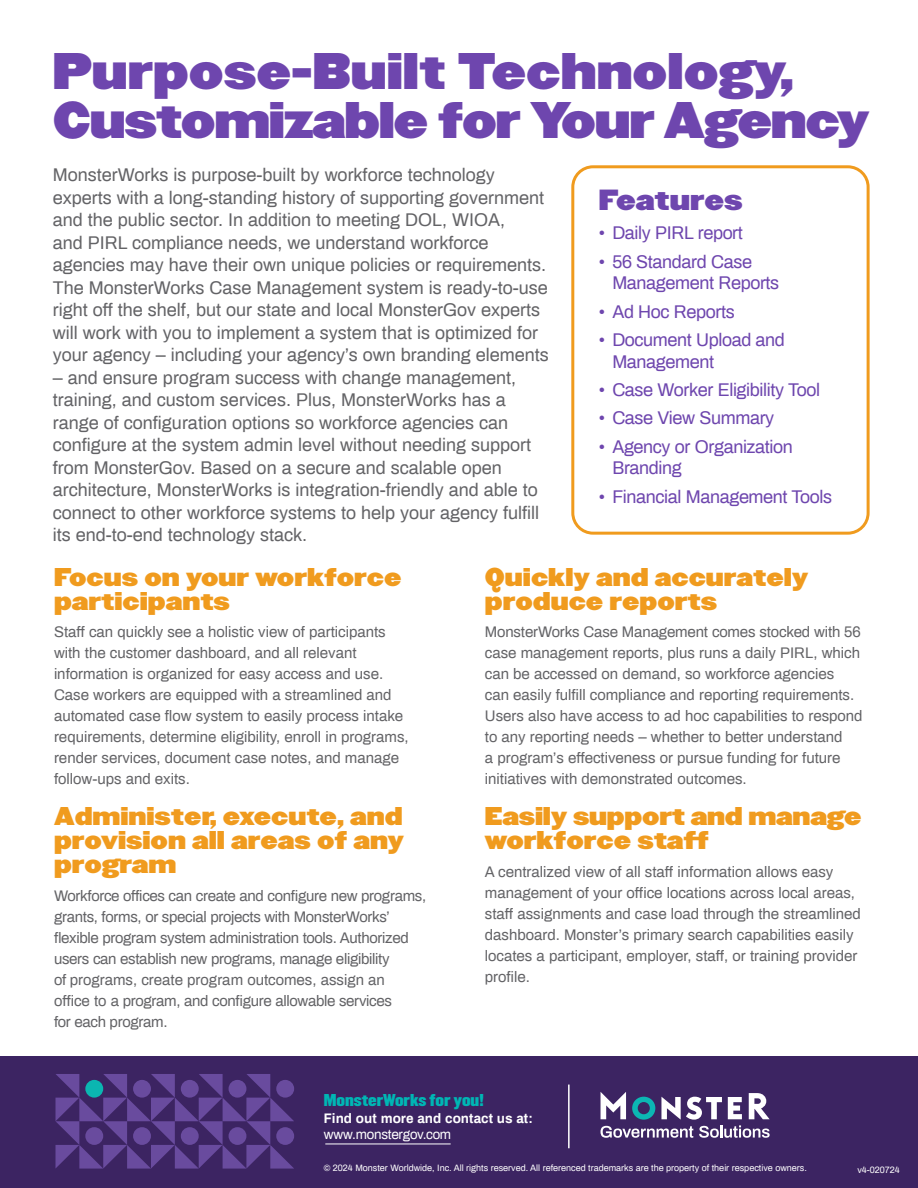
<style>
.page{position:relative;width:918px;height:1188px;background:#fff}
.page>*{position:absolute;margin:0;border:0;box-sizing:border-box;transform-origin:0 0}
.body_copy{font:45px/49.5px "Champion Heviweight";letter-spacing:-.03em;color:#6e46ae}
.heads_smaller_purple{font:25.5px "Champion Heviweight";color:#6e46ae}
.why_heads_page_2{font:22.5px/24px "Champion Heviweight";color:#f09b1e}
.body_copy-2{font:18px/22.5px "Archivo";color:#636366}
.t1{font:18px/21.6px "Archivo";letter-spacing:-.02em;color:#6e46ae}
.why_copy_page_2{font:15px/21px "Archivo";color:#636366}
.why_copy_page_2-2{font:15px/21px "Archivo";letter-spacing:-.02em;color:#636366}
.headers{font:15px "Champion Middleweight";color:#00b6b4}
.headers-2{font:700 13.5px/16.5px "Archivo";color:#fff}
.t2{font:9px "Archivo";color:#fff}
.s1{font-weight:400}
</style>
<div class="page">
<div style="left:0;top:1056px;width:918px;height:132px;background:#3c2462"></div>
<svg style="left:56px;top:1074px;width:238px;height:95px"></svg>
<div style="left:276px;top:1127px;width:18px;height:18px;background:#694b9e;border-radius:50%"></div>
<svg style="left:601px;top:1092px;width:169px;height:46px"></svg>
<hr style="left:568px;top:1085px;width:2px;height:63px;background:#fff">
<div style="left:571px;top:165px;width:299px;height:370px;border:3px solid #f09b1e;border-radius:20px"></div>
<hr style="left:326px;top:1144px;width:124px;height:1px;background:#fff">
<p class="body_copy" style="left:53px;top:47px;width:818px">Purpose-Built Technology,<br>Customizable for Your Agency</p>
<p class="body_copy-2" style="left:53px;top:163px;width:497px">MonsterWorks is purpose-built by workforce technology experts with a long-standing history of supporting government and the public sector. In addition to meeting DOL, WIOA,<br>and PIRL compliance needs, we understand workforce agencies may have their own unique policies or requirements.<br>The MonsterWorks Case Management system is ready-to-use right off the shelf, but our state and local MonsterGov experts will work with you to implement a system that is optimized for your agency – including your agency’s own branding elements</p>
<p class="body_copy-2" style="left:53px;top:365px;width:488px">– and ensure program success with change management, training, and custom services. Plus, MonsterWorks has a range of configuration options so workforce agencies can configure at the system admin level without needing support from MonsterGov. Based on a secure and scalable open architecture, MonsterWorks is integration-friendly and able to connect to other workforce systems to help your agency fulfill its end-to-end technology stack.</p>
<p class="heads_smaller_purple" style="left:599px;top:179px;width:145px">Features</p>
<p class="t1" style="left:599px;top:222px;width:146px">• Daily PIRL report</p>
<p class="t1" style="left:612px;top:250px;width:168px;text-indent:-14px">• 56 Standard Case<br>Management Reports</p>
<p class="t1" style="left:599px;top:300px;width:137px">• Ad Hoc Reports</p>
<p class="t1" style="left:612px;top:328px;width:174px;text-indent:-14px">• Document Upload and<br>Management</p>
<p class="t1" style="left:599px;top:378px;width:223px">• Case Worker Eligibility Tool</p>
<p class="t1" style="left:599px;top:407px;width:177px">• Case View Summary</p>
<p class="t1" style="left:612px;top:435px;width:182px;text-indent:-14px">• Agency or Organization<br>Branding</p>
<p class="t1" style="left:599px;top:485px;width:235px">• Financial Management Tools</p>
<p class="why_heads_page_2" style="left:54px;top:565px;width:349px">Focus on your workforce participants</p>
<p class="why_copy_page_2" style="left:54px;top:621px;width:356px">Staff can quickly see a holistic view of participants with the customer dashboard, and all relevant information is organized for easy access and use.<br>Case workers are equipped with a streamlined and automated case flow system to easily process intake requirements, determine eligibility, enroll in programs, render services, document case notes, and manage follow-ups and exits.</p>
<p class="why_heads_page_2" style="left:54px;top:805px;width:352px;text-align:justify">Administer, execute, and provision all areas of any program</p>
<p class="why_copy_page_2-2" style="left:54px;top:885px;width:374px">Workforce offices can create and configure new programs, grants, forms, or special projects with MonsterWorks’ flexible program system administration tools. Authorized users can establish new programs, manage eligibility<br>of programs, create program outcomes, assign an<br>office to a program, and configure allowable services<br>for each program.</p>
<p class="why_heads_page_2" style="left:485px;top:565px;width:325px">Quickly and accurately produce reports</p>
<p class="why_copy_page_2" style="left:485px;top:621px;width:379px">MonsterWorks Case Management comes stocked with 56 case management reports, plus runs a daily PIRL, which can be accessed on demand, so workforce agencies<br>can easily fulfill compliance and reporting requirements.<br>Users also have access to ad hoc capabilities to respond to any reporting needs – whether to better understand<br>a program’s effectiveness or pursue funding for future initiatives with demonstrated outcomes.</p>
<p class="why_heads_page_2" style="left:485px;top:805px;width:378px">Easily support and manage workforce staff</p>
<p class="why_copy_page_2" style="left:485px;top:861px;width:378px">A centralized view of all staff information allows easy management of your office locations across local areas, staff assignments and case load through the streamlined dashboard. Monster’s primary search capabilities easily locates a participant, employer, staff, or training provider profile.</p>
<p class="headers" style="left:324px;top:1088px;width:162px">MonsterWorks for you!</p>
<p class="headers-2" style="left:324px;top:1109px;width:211px">Find out more and contact us at: <span class="s1">www.monstergov.com</span></p>
<p class="t2" style="left:324px;top:1162px;width:485px">© 2024 Monster Worldwide, Inc. All rights reserved. All referenced trademarks are the property of their respective owners.</p>
<p class="t2" style="left:857px;top:1163px;width:44px">v4-020724</p>
</div>
